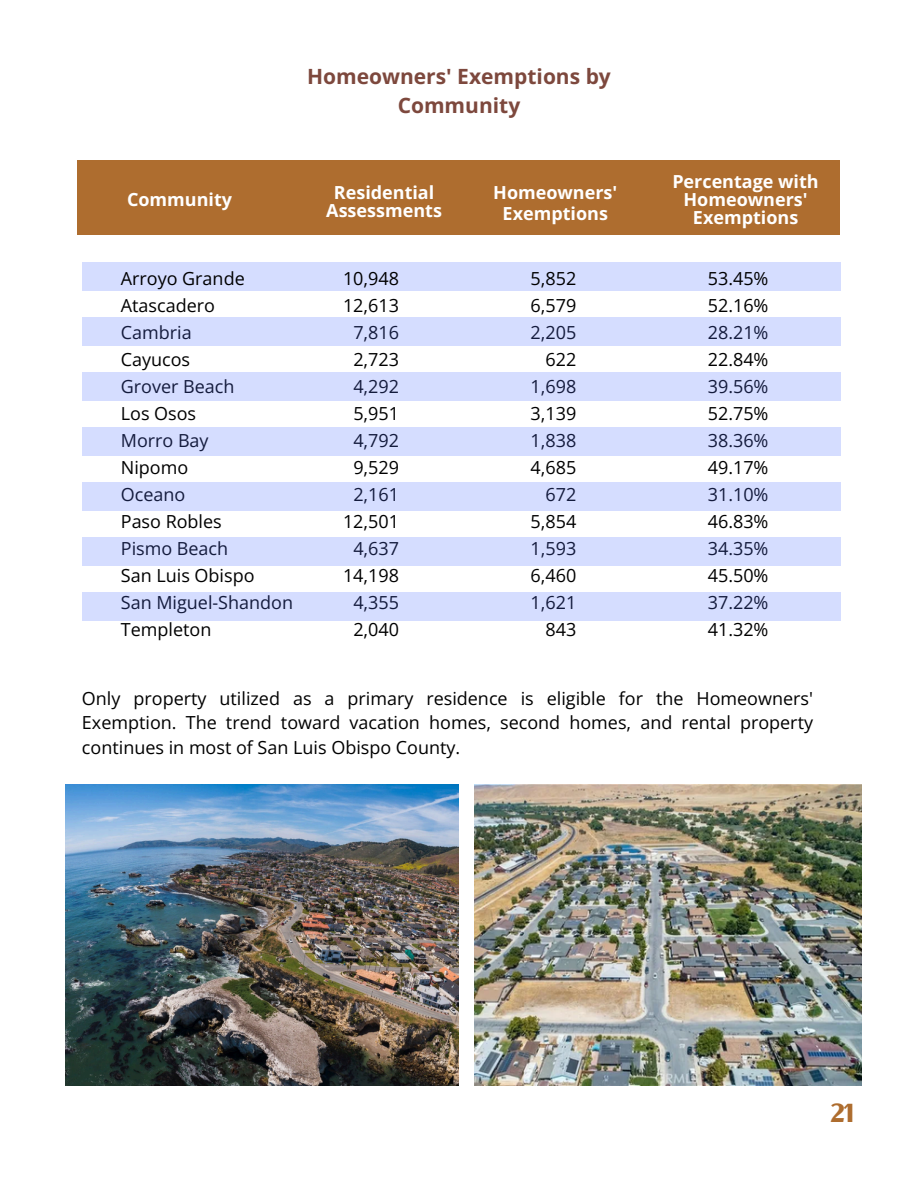
<style>
.page{position:relative;width:918px;height:1188px;background:#fff}
.page>*{position:absolute;margin:0;border:0;box-sizing:border-box;transform-origin:0 0}
.t1{font:31.5px "Ethna";color:#ae6d2f}
.t2{font:700 21px/29.2px "Open Sans";color:#7d483d;text-align:center}
.t3{font:18px/24.8px "Open Sans";color:#000;text-align:justify}
.t4{font:700 18px/18px "Open Sans";color:#fff;text-align:center}
</style>
<div class="page">
<div style="left:82px;top:262px;width:758px;height:28px;background:#d5ddff"></div>
<div style="left:78px;top:161px;width:762px;height:74px;background:#ae6d2f"></div>
<div style="left:82px;top:317px;width:758px;height:28px;background:#d5ddff"></div>
<div style="left:82px;top:372px;width:758px;height:28px;background:#d5ddff"></div>
<div style="left:82px;top:427px;width:758px;height:28px;background:#d5ddff"></div>
<div style="left:82px;top:482px;width:758px;height:29px;background:#d5ddff"></div>
<div style="left:82px;top:537px;width:758px;height:29px;background:#d5ddff"></div>
<div style="left:82px;top:592px;width:758px;height:29px;background:#d5ddff"></div>
<img style="left:65px;top:785px;width:394px;height:300px">
<img style="left:474px;top:785px;width:387px;height:300px">
<p class="t2" style="left:307px;top:61px;width:305px">Homeowners' Exemptions by<br>Community</p>
<p class="t4" style="left:127px;top:190px;width:107px">Community</p>
<p class="t4" style="left:326px;top:183px;width:117px">Residential<br>Assessments</p>
<p class="t4" style="left:493px;top:181px;width:126px;line-height:21.3px">Homeowners'<br>Exemptions</p>
<p class="t4" style="left:672px;top:172px;width:148px">Percentage with<br>Homeowners'<br>Exemptions</p>
<h1 class="t3" style="left:121px;top:266px;width:125px">Arroyo Grande</h1>
<h2 class="t3" style="left:121px;top:293px;width:96px">Atascadero</h2>
<h2 class="t3" style="left:121px;top:320px;width:72px">Cambria</h2>
<h2 class="t3" style="left:121px;top:347px;width:71px">Cayucos</h2>
<h2 class="t3" style="left:121px;top:374px;width:115px">Grover Beach</h2>
<p class="t3" style="left:121px;top:401px;width:77px">Los Osos</p>
<p class="t3" style="left:121px;top:428px;width:89px">Morro Bay</p>
<p class="t3" style="left:121px;top:455px;width:69px">Nipomo</p>
<p class="t3" style="left:121px;top:482px;width:66px">Oceano</p>
<p class="t3" style="left:121px;top:509px;width:102px">Paso Robles</p>
<p class="t3" style="left:121px;top:536px;width:109px">Pismo Beach</p>
<p class="t3" style="left:121px;top:563px;width:135px">San Luis Obispo</p>
<p class="t3" style="left:121px;top:590px;width:174px">San Miguel-Shandon</p>
<p class="t3" style="left:121px;top:617px;width:92px">Templeton</p>
<p class="t3" style="left:343px;top:266px;width:58px">10,948</p>
<p class="t3" style="left:343px;top:293px;width:58px">12,613</p>
<p class="t3" style="left:353px;top:320px;width:47px">7,816</p>
<p class="t3" style="left:353px;top:347px;width:47px">2,723</p>
<p class="t3" style="left:353px;top:374px;width:47px">4,292</p>
<p class="t3" style="left:353px;top:401px;width:47px">5,951</p>
<p class="t3" style="left:353px;top:428px;width:47px">4,792</p>
<p class="t3" style="left:353px;top:455px;width:47px">9,529</p>
<p class="t3" style="left:353px;top:482px;width:47px">2,161</p>
<p class="t3" style="left:343px;top:509px;width:58px">12,501</p>
<p class="t3" style="left:353px;top:536px;width:47px">4,637</p>
<p class="t3" style="left:343px;top:563px;width:58px">14,198</p>
<p class="t3" style="left:353px;top:590px;width:47px">4,355</p>
<p class="t3" style="left:353px;top:617px;width:47px">2,040</p>
<p class="t3" style="left:531px;top:266px;width:47px">5,852</p>
<p class="t3" style="left:531px;top:293px;width:47px">6,579</p>
<p class="t3" style="left:531px;top:320px;width:47px">2,205</p>
<p class="t3" style="left:546px;top:347px;width:32px">622</p>
<p class="t3" style="left:531px;top:374px;width:47px">1,698</p>
<p class="t3" style="left:531px;top:401px;width:47px">3,139</p>
<p class="t3" style="left:531px;top:428px;width:47px">1,838</p>
<p class="t3" style="left:531px;top:455px;width:47px">4,685</p>
<p class="t3" style="left:546px;top:482px;width:32px">672</p>
<p class="t3" style="left:531px;top:509px;width:47px">5,854</p>
<p class="t3" style="left:531px;top:536px;width:47px">1,593</p>
<p class="t3" style="left:531px;top:563px;width:47px">6,460</p>
<p class="t3" style="left:531px;top:590px;width:47px">1,621</p>
<p class="t3" style="left:546px;top:617px;width:32px">843</p>
<p class="t3" style="left:708px;top:266px;width:62px">53.45%</p>
<p class="t3" style="left:708px;top:293px;width:62px">52.16%</p>
<p class="t3" style="left:708px;top:320px;width:62px">28.21%</p>
<p class="t3" style="left:708px;top:347px;width:62px">22.84%</p>
<p class="t3" style="left:708px;top:374px;width:62px">39.56%</p>
<p class="t3" style="left:708px;top:401px;width:62px">52.75%</p>
<p class="t3" style="left:708px;top:428px;width:62px">38.36%</p>
<p class="t3" style="left:708px;top:455px;width:62px">49.17%</p>
<p class="t3" style="left:708px;top:482px;width:62px">31.10%</p>
<p class="t3" style="left:708px;top:509px;width:62px">46.83%</p>
<p class="t3" style="left:708px;top:536px;width:62px">34.35%</p>
<p class="t3" style="left:708px;top:563px;width:62px">45.50%</p>
<p class="t3" style="left:708px;top:590px;width:62px">37.22%</p>
<p class="t3" style="left:708px;top:617px;width:62px">41.32%</p>
<p class="t3" style="left:82px;top:685px;width:733px">Only property utilized as a primary residence is eligible for the Homeowners' Exemption. The trend toward vacation homes, second homes, and rental property continues in most of San Luis Obispo County.</p>
<p class="t1" style="left:830px;top:1100px;width:25px">21</p>
</div>
